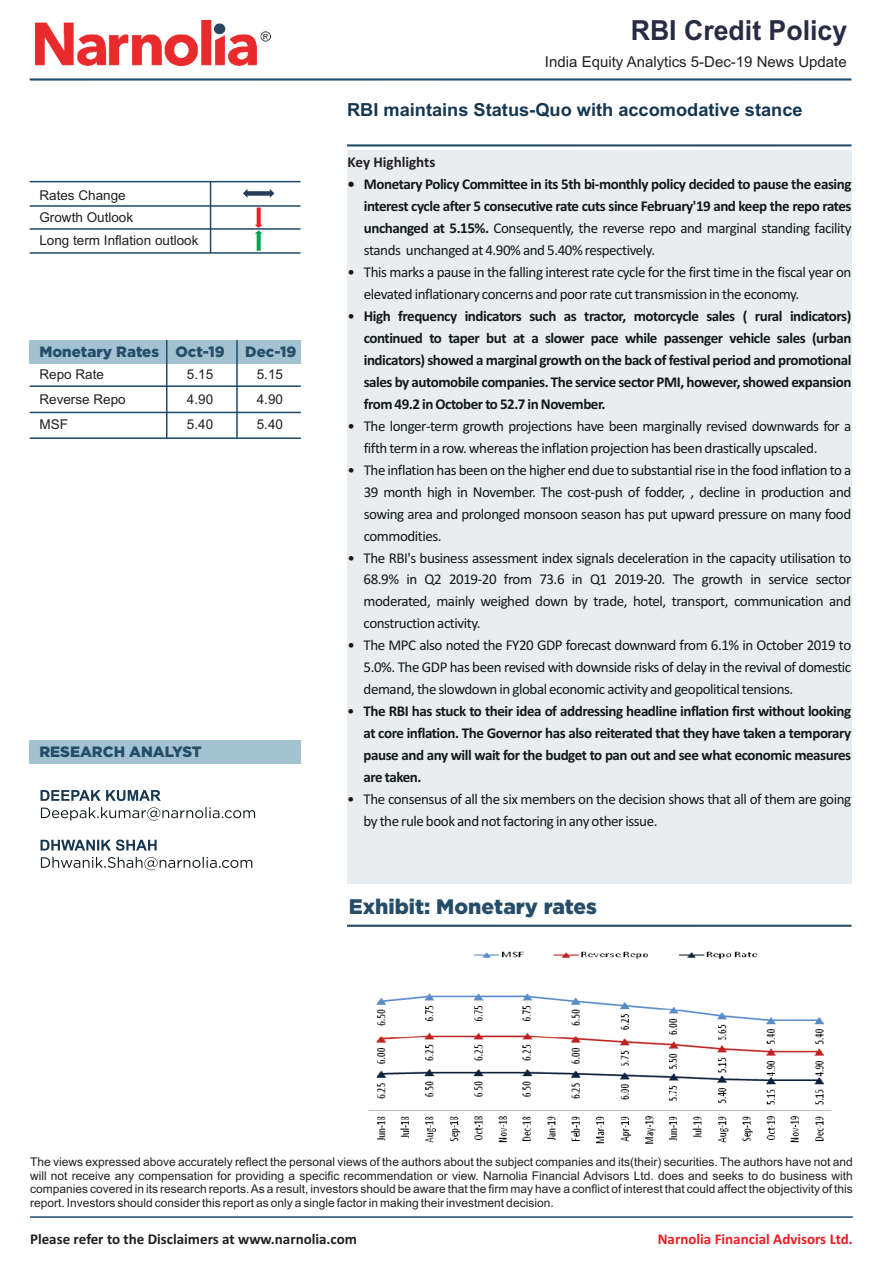
<style>
.page{position:relative;width:893px;height:1263px;background:#fff}
.page>*{position:absolute;margin:0;border:0;box-sizing:border-box;transform-origin:0 0}
.t1{font:700 27.6px "Arial";color:#282c42;scale:.96 1}
.t2{font:21px "Gotham";color:#254d69}
.t3{font:700 18px "Arial";color:#173650}
.t4{font:15px/21.9px "Calibri";letter-spacing:-.03em;color:#121919}
.t5{font:700 15px/21.9px "Calibri";letter-spacing:-.03em;color:#121919;text-align:justify}
.t6{font:700 15px "Calibri";color:#231f20}
.t7{font:15px "Gotham";color:#254d69}
.t8{font:15px "Arial";color:#231f20}
.t9{font:700 15px "Calibri";color:#ee1d23}
.t10{font:13.5px/25.2px "Arial";color:#231f20}
.t11{font:12px/13.4px "Arial";color:#231f20;text-align:justify}
.s1{font-weight:400}
</style>
<div class="page">
<div style="left:30px;top:741px;width:271px;height:23px;background:#a3c2d1"></div>
<hr style="left:30px;top:78px;width:821px;height:3px;background:#254d69">
<hr style="left:210px;top:182px;width:1px;height:71px;background:#1c4a6a">
<hr style="left:30px;top:252px;width:271px;height:2px;background:#1c4a6a">
<hr style="left:30px;top:181px;width:271px;height:1px;background:#1c4a6a">
<hr style="left:30px;top:205px;width:271px;height:2px;background:#1c4a6a">
<hr style="left:30px;top:228px;width:271px;height:2px;background:#1c4a6a">
<div style="left:30px;top:340px;width:271px;height:23px;background:#a3c2d1"></div>
<hr style="left:166px;top:340px;width:1px;height:98px;background:#1c4a6a">
<hr style="left:30px;top:437px;width:271px;height:2px;background:#1c4a6a">
<hr style="left:30px;top:412px;width:271px;height:1px;background:#1c4a6a">
<hr style="left:30px;top:385px;width:271px;height:2px;background:#1c4a6a">
<hr style="left:347px;top:144px;width:504px;height:3px;background:#254d69">
<hr style="left:30px;top:1216px;width:823px;height:2px;background:#1c4a6a">
<hr style="left:236px;top:340px;width:2px;height:98px;background:#1c4a6a">
<div style="left:347px;top:151px;width:505px;height:733px;background:#e9edf0"></div>
<img style="left:36px;top:20px;width:234px;height:47px">
<svg style="left:243px;top:189px;width:31px;height:9px"></svg>
<svg style="left:255px;top:207px;width:8px;height:44px"></svg>
<svg style="left:41px;top:839px;width:116px;height:12px"></svg>
<svg style="left:41px;top:857px;width:211px;height:13px"></svg>
<svg style="left:41px;top:790px;width:120px;height:11px"></svg>
<svg style="left:41px;top:807px;width:214px;height:13px"></svg>
<hr style="left:347px;top:925px;width:504px;height:2px;background:#254d69">
<img style="left:368px;top:951px;width:464px;height:193px">
<p class="t10" style="left:39px;top:185px;width:161px;line-height:22.6px">Rates Change<br>Growth Outlook<br>Long term Inflation outlook</p>
<p class="t7" style="left:39px;top:346px;width:121px">Monetary Rates</p>
<p class="t10" style="left:39px;top:362px;width:88px">Repo Rate<br>Reverse Repo<br>MSF</p>
<p class="t7" style="left:175px;top:346px;width:51px">Oct-19</p>
<p class="t10" style="left:187px;top:362px;width:28px;text-align:justify">5.15<br>4.90<br>5.40</p>
<p class="t7" style="left:245px;top:346px;width:53px">Dec-19</p>
<p class="t10" style="left:257px;top:362px;width:28px;text-align:justify">5.15<br>4.90<br>5.40</p>
<p class="t7" style="left:39px;top:746px;width:164px">RESEARCH ANALYST</p>
<h1 class="t1" style="left:631px;top:20px;width:227px">RBI Credit Policy</h1>
<p class="t8" style="left:545px;top:56px;width:303px">India Equity Analytics 5-Dec-19 News Update</p>
<p class="t3" style="left:347px;top:103px;width:457px">RBI maintains Status-Quo with accomodative stance</p>
<p class="t6" style="left:348px;top:156px;width:89px">Key Highlights</p>
<p class="t5" style="left:364px;top:174px;width:489px;text-indent:-16px">• Monetary Policy Committee in its 5th bi-monthly policy decided to pause the easing interest cycle after 5 consecutive rate cuts since February'19 and keep the repo rates unchanged at 5.15%. <span class="s1">Consequently, the reverse repo and marginal standing facility stands unchanged at 4.90% and 5.40% respectively.</span></p>
<p class="t4" style="left:364px;top:262px;width:489px;text-indent:-16px">• This marks a pause in the falling interest rate cycle for the first time in the fiscal year on elevated inflationary concerns and poor rate cut transmission in the economy.</p>
<p class="t5" style="left:364px;top:306px;width:489px;text-indent:-16px"><span class="s1">•</span> High frequency indicators such as tractor, motorcycle sales ( rural indicators) continued to taper but at a slower pace while passenger vehicle sales (urban indicators) showed a marginal growth on the back of festival period and promotional sales by automobile companies. The service sector PMI, however, showed expansion from 49.2 in October to 52.7 in November.</p>
<p class="t4" style="left:364px;top:416px;width:489px;text-indent:-16px">• The longer-term growth projections have been marginally revised downwards for a fifth term in a row. whereas the inflation projection has been drastically upscaled.</p>
<p class="t4" style="left:364px;top:460px;width:489px;text-align:justify;text-indent:-16px">• The inflation has been on the higher end due to substantial rise in the food inflation to a 39 month high in November. The cost-push of fodder, , decline in production and sowing area and prolonged monsoon season has put upward pressure on many food commodities.</p>
<p class="t4" style="left:364px;top:548px;width:489px;text-align:justify;text-indent:-16px">• The RBI's business assessment index signals deceleration in the capacity utilisation to 68.9% in Q2 2019-20 from 73.6 in Q1 2019-20. The growth in service sector moderated, mainly weighed down by trade, hotel, transport, communication and construction activity.</p>
<p class="t4" style="left:364px;top:636px;width:489px;text-align:justify;text-indent:-16px">• The MPC also noted the FY20 GDP forecast downward from 6.1% in October 2019 to 5.0%. The GDP has been revised with downside risks of delay in the revival of domestic demand, the slowdown in global economic activity and geopolitical tensions.</p>
<p class="t5" style="left:364px;top:702px;width:489px;text-indent:-16px"><span class="s1">•</span> The RBI has stuck to their idea of addressing headline inflation first without looking at core inflation. The Governor has also reiterated that they have taken a temporary pause and any will wait for the budget to pan out and see what economic measures are taken.</p>
<p class="t4" style="left:363px;top:789px;width:489px;text-indent:-16px">• The consensus of all the six members on the decision shows that all of them are going by the rule book and not factoring in any other issue.</p>
<h2 class="t2" style="left:349px;top:899px;width:250px">Exhibit: Monetary rates</h2>
<p class="t11" style="left:30px;top:1156px;width:824px">The views expressed above accurately reflect the personal views of the authors about the subject companies and its(their) securities. The authors have not and will not receive any compensation for providing a specific recommendation or view. Narnolia Financial Advisors Ltd. does and seeks to do business with companies covered in its research reports. As a result, investors should be aware that the firm may have a conflict of interest that could affect the objectivity of this report. Investors should consider this report as only a single factor in making their investment decision.</p>
<p class="t6" style="left:30px;top:1233px;width:329px">Please refer to the Disclaimers at www.narnolia.com</p>
<p class="t9" style="left:658px;top:1233px;width:197px">Narnolia Financial Advisors Ltd.</p>
</div>
